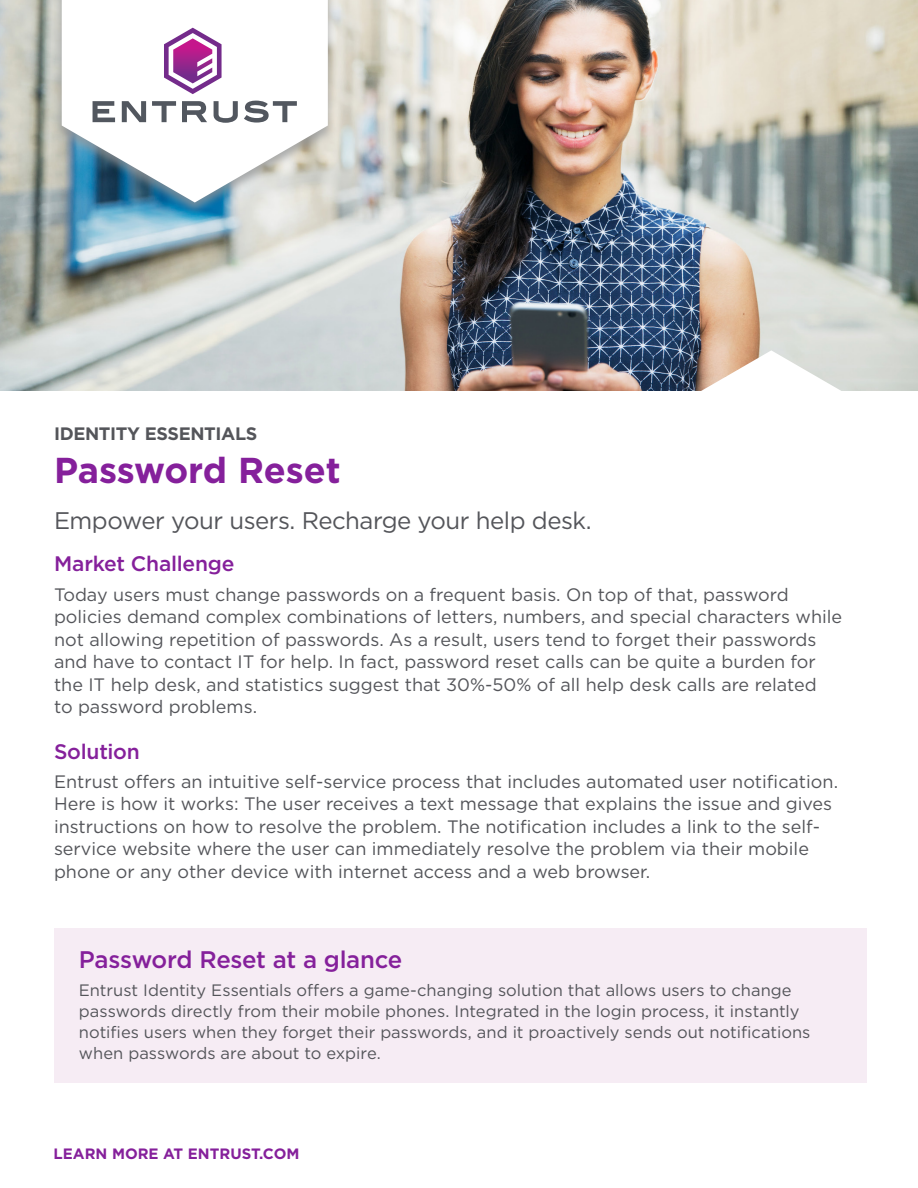
<style>
.page{position:relative;width:918px;height:1188px;background:#fff}
.page>*{position:absolute;margin:0;border:0;box-sizing:border-box;transform-origin:0 0}
.t1{font:700 36px "Gotham";letter-spacing:-.01em;color:#85209b}
.t2{font:24px "Gotham";letter-spacing:-.02em;color:#54555a}
.t3{font:500 24px "Gotham";letter-spacing:-.015em;color:#85209b}
.Subhead{font:500 21px "Gotham";letter-spacing:-.01em;color:#85209b}
.Body_copy{font:18px/22.5px "Gotham";color:#54555a}
.t4{font:700 18px "Gotham";letter-spacing:-.02em;color:#54555a}
.Bullet_copy{font:16.5px/21px "Gotham";color:#54555a}
.CTA_URL_front{font:700 15px "Gotham";color:#85209b}
</style>
<div class="page">
<img style="left:0;top:0;width:918px;height:391px">
<svg style="left:701px;top:350px;width:141px;height:41px"></svg>
<div style="left:54px;top:0;width:282px;height:217px;background:#96989a;opacity:.75"></div>
<svg style="left:62px;top:0;width:266px;height:202px"></svg>
<svg style="left:93px;top:101px;width:22px;height:21px"></svg>
<svg style="left:122px;top:101px;width:24px;height:21px"></svg>
<svg style="left:152px;top:101px;width:24px;height:21px"></svg>
<svg style="left:182px;top:101px;width:25px;height:21px"></svg>
<svg style="left:214px;top:101px;width:24px;height:22px"></svg>
<svg style="left:244px;top:100px;width:53px;height:23px"></svg>
<svg style="left:164px;top:28px;width:58px;height:66px"></svg>
<div style="left:54px;top:928px;width:813px;height:155px;background:#f6ecf4"></div>
<p class="t4" style="left:54px;top:421px;width:205px">IDENTITY ESSENTIALS</p>
<p class="t1" style="left:54px;top:446px;width:288px">Password Reset</p>
<p class="t2" style="left:54px;top:505px;width:539px">Empower your users. Recharge your help desk.</p>
<p class="Subhead" style="left:54px;top:550px;width:182px">Market Challenge</p>
<p class="Body_copy" style="left:54px;top:583px;width:790px">Today users must change passwords on a frequent basis. On top of that, password policies demand complex combinations of letters, numbers, and special characters while not allowing repetition of passwords. As a result, users tend to forget their passwords and have to contact IT for help. In fact, password reset calls can be quite a burden for the IT help desk, and statistics suggest that 30%-50% of all help desk calls are related<br>to password problems.</p>
<p class="Subhead" style="left:54px;top:737px;width:87px">Solution</p>
<p class="Body_copy" style="left:54px;top:770px;width:786px">Entrust offers an intuitive self-service process that includes automated user notification.<br>Here is how it works: The user receives a text message that explains the issue and gives instructions on how to resolve the problem. The notification includes a link to the self&shy;service website where the user can immediately resolve the problem via their mobile phone or any other device with internet access and a web browser.</p>
<p class="t3" style="left:79px;top:944px;width:325px">Password Reset at a glance</p>
<p class="Bullet_copy" style="left:79px;top:979px;width:733px">Entrust Identity Essentials offers a game-changing solution that allows users to change passwords directly from their mobile phones. Integrated in the login process, it instantly notifies users when they forget their passwords, and it proactively sends out notifications when passwords are about to expire.</p>
<p class="CTA_URL_front" style="left:54px;top:1144px;width:247px">LEARN MORE AT ENTRUST.COM</p>
</div>
